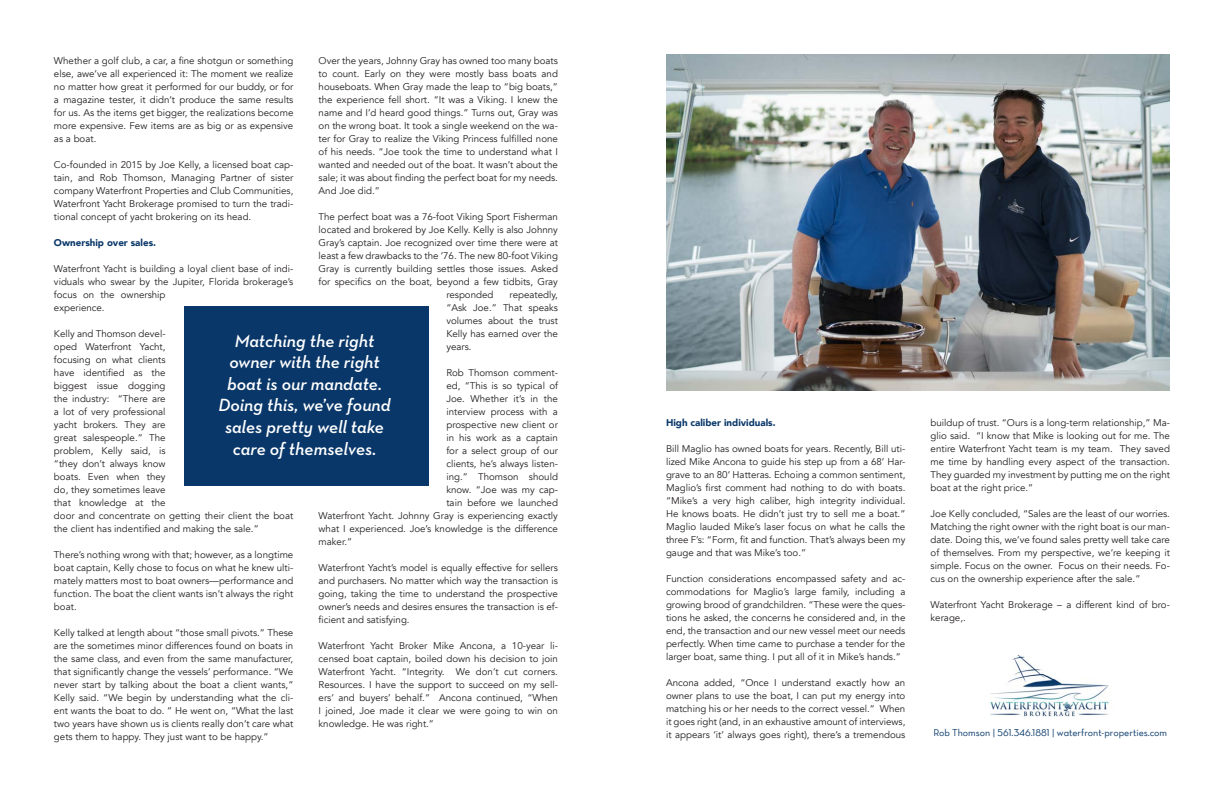
<style>
.page{position:relative;width:1224px;height:792px;background:#fff}
.page>*{position:absolute;margin:0;border:0;box-sizing:border-box;transform-origin:0 0}
.t1{font:italic 600 18px/21.6px "Neutra Text";color:#fff;text-align:center}
.t2{font:10px "Neutra Text Book Alt";color:#0b3b6b}
.t3{font:9.7px/13px "Avenir";color:#231f20;text-align:justify}
.t4{font:900 9.7px "Avenir";color:#093769}
</style>
<div class="page">
<img style="left:990px;top:656px;width:120px;height:61px">
<img style="left:666px;top:54px;width:504px;height:336px">
<div style="left:184px;top:306px;width:244px;height:180px;background:#093769"></div>
<p class="t3" style="left:54px;top:54px;width:241px">Whether a golf club, a car, a fine shotgun or something else, awe’ve all experienced it: The moment we realize no matter how great it performed for our buddy, or for a magazine tester, it didn’t produce the same results for us. As the items get bigger, the realizations become more expensive. Few items are as big or as expensive as a boat.</p>
<p class="t3" style="left:54px;top:158px;width:241px">Co-founded in 2015 by Joe Kelly, a licensed boat cap&shy;tain, and Rob Thomson, Managing Partner of sister company Waterfront Properties and Club Communities, Waterfront Yacht Brokerage promised to turn the tradi&shy;tional concept of yacht brokering on its head.</p>
<p class="t4" style="left:54px;top:234px;width:104px">Ownership over sales.</p>
<p class="t3" style="left:54px;top:262px;width:241px;text-align:left">Waterfront Yacht is building a loyal client base of indi&shy;viduals who swear by the Jupiter, Florida brokerage’s focus on the ownership<br>experience.</p>
<p class="t3" style="left:54px;top:327px;width:241px;text-align:left">Kelly and Thomson devel-<br>oped Waterfront Yacht,<br>focusing on what clients<br>have identified as the<br>biggest issue dogging<br>the industry: “There are<br>a lot of very professional<br>yacht brokers. They are<br>great salespeople.” The<br>problem, Kelly said, is<br>“they don’t always know<br>boats. Even when they<br>do, they sometimes leave<br>that knowledge at the<br>door and concentrate on getting their client the boat the client has indentified and making the sale.”</p>
<p class="t3" style="left:54px;top:548px;width:241px">There’s nothing wrong with that; however, as a longtime boat captain, Kelly chose to focus on what he knew ulti&shy;mately matters most to boat owners—performance and function. The boat the client wants isn’t always the right boat.</p>
<p class="t3" style="left:54px;top:626px;width:241px">Kelly talked at length about “those small pivots.” These are the sometimes minor differences found on boats in the same class, and even from the same manufacturer, that significantly change the vessels’ performance. “We never start by talking about the boat a client wants,” Kelly said. “We begin by understanding what the cli&shy;ent wants the boat to do. ” He went on, “What the last two years have shown us is clients really don’t care what gets them to happy. They just want to be happy.”</p>
<p class="t3" style="left:319px;top:54px;width:241px">Over the years, Johnny Gray has owned too many boats to count. Early on they were mostly bass boats and houseboats. When Gray made the leap to “big boats,” the experience fell short. “It was a Viking. I knew the name and I’d heard good things.” Turns out, Gray was on the wrong boat. It took a single weekend on the wa&shy;ter for Gray to realize the Viking Princess fulfilled none of his needs. “Joe took the time to understand what I wanted and needed out of the boat. It wasn’t about the sale; it was about finding the perfect boat for my needs.<br>And Joe did.”</p>
<p class="t3" style="left:319px;top:210px;width:241px">The perfect boat was a 76-foot Viking Sport Fisherman</p>
<p class="t3" style="left:319px;top:223px;width:241px">located and brokered by Joe Kelly. Kelly is also Johnny</p>
<p class="t3" style="left:319px;top:236px;width:241px">Gray’s captain. Joe recognized over time there were at</p>
<p class="t3" style="left:319px;top:249px;width:241px">least a few drawbacks to the ’76. The new 80-foot Viking</p>
<p class="t3" style="left:319px;top:262px;width:241px">Gray is currently building settles those issues. Asked</p>
<p class="t3" style="left:319px;top:275px;width:241px">for specifics on the boat, beyond a few tidbits, Gray</p>
<p class="t3" style="left:446px;top:288px;width:49px">responded</p>
<p class="t3" style="left:446px;top:288px;width:113px;text-indent:63px">repeatedly, “Ask Joe.” That speaks volumes about the trust Kelly has earned over the years.</p>
<p class="t3" style="left:446px;top:366px;width:113px">Rob Thomson comment-</p>
<p class="t3" style="left:446px;top:379px;width:113px">ed, “This is so typical of</p>
<p class="t3" style="left:446px;top:392px;width:113px">Joe. Whether it’s in the</p>
<p class="t3" style="left:446px;top:405px;width:113px">interview process with a</p>
<p class="t3" style="left:446px;top:418px;width:113px">prospective new client or</p>
<p class="t3" style="left:446px;top:431px;width:113px">in his work as a captain</p>
<p class="t3" style="left:446px;top:444px;width:113px">for a select group of our</p>
<p class="t3" style="left:446px;top:457px;width:113px">clients, he’s always listen-</p>
<p class="t3" style="left:446px;top:470px;width:113px">ing.” Thomson should</p>
<p class="t3" style="left:446px;top:483px;width:113px">know. “Joe was my cap-</p>
<p class="t3" style="left:446px;top:496px;width:113px">tain before we launched</p>
<p class="t3" style="left:319px;top:509px;width:241px">Waterfront Yacht. Johnny Gray is experiencing exactly</p>
<p class="t3" style="left:319px;top:522px;width:241px">what I experienced. Joe’s knowledge is the difference</p>
<p class="t3" style="left:319px;top:535px;width:35px">maker.”</p>
<p class="t3" style="left:319px;top:561px;width:241px">Waterfront Yacht’s model is equally effective for sellers and purchasers. No matter which way the transaction is going, taking the time to understand the prospective owner’s needs and desires ensures the transaction is ef&shy;ficient and satisfying.</p>
<p class="t3" style="left:319px;top:639px;width:241px">Waterfront Yacht Broker Mike Ancona, a 10-year li&shy;censed boat captain, boiled down his decision to join Waterfront Yacht. “Integrity. We don’t cut corners.<br>Resources. I have the support to succeed on my sell&shy;ers’ and buyers’ behalf.” Ancona continued, “When I joined, Joe made it clear we were going to win on knowledge. He was right.”</p>
<p class="t1" style="left:219px;top:329px;width:174px">Matching the right owner with the right boat is our mandate.<br>Doing this, we’ve found sales pretty well take care of themselves.</p>
<p class="t4" style="left:666px;top:414px;width:111px">High caliber individuals.</p>
<p class="t3" style="left:666px;top:442px;width:241px">Bill Maglio has owned boats for years. Recently, Bill uti&shy;lized Mike Ancona to guide his step up from a 68’ Har&shy;grave to an 80’ Hatteras. Echoing a common sentiment, Maglio’s first comment had nothing to do with boats. “Mike’s a very high caliber, high integrity individual.<br>He knows boats. He didn’t just try to sell me a boat.” Maglio lauded Mike’s laser focus on what he calls the three F’s: “Form, fit and function. That’s always been my gauge and that was Mike’s too.”</p>
<p class="t3" style="left:666px;top:572px;width:241px">Function considerations encompassed safety and ac&shy;commodations for Maglio’s large family, including a growing brood of grandchildren. “These were the ques&shy;tions he asked, the concerns he considered and, in the end, the transaction and our new vessel meet our needs perfectly. When time came to purchase a tender for the larger boat, same thing. I put all of it in Mike’s hands.”</p>
<p class="t3" style="left:666px;top:676px;width:241px">Ancona added, “Once I understand exactly how an owner plans to use the boat, I can put my energy into matching his or her needs to the correct vessel.” When it goes right (and, in an exhaustive amount of interviews, it appears ‘it’ always goes right), there’s a tremendous</p>
<p class="t3" style="left:931px;top:416px;width:241px">buildup of trust. “Ours is a long-term relationship,” Ma&shy;glio said. “I know that Mike is looking out for me. The entire Waterfront Yacht team is my team. They saved me time by handling every aspect of the transaction.<br>They guarded my investment by putting me on the right boat at the right price.”</p>
<p class="t3" style="left:931px;top:507px;width:241px">Joe Kelly concluded, “Sales are the least of our worries.<br>Matching the right owner with the right boat is our man&shy;date. Doing this, we’ve found sales pretty well take care of themselves. From my perspective, we’re keeping it simple. Focus on the owner. Focus on their needs. Fo&shy;cus on the ownership experience after the sale.”</p>
<p class="t3" style="left:931px;top:598px;width:241px">Waterfront Yacht Brokerage – a different kind of bro&shy;kerage,.</p>
<p class="t2" style="left:933px;top:727px;width:235px">Rob Thomson | 561.346.1881 | waterfront-properties.com</p>
</div>
